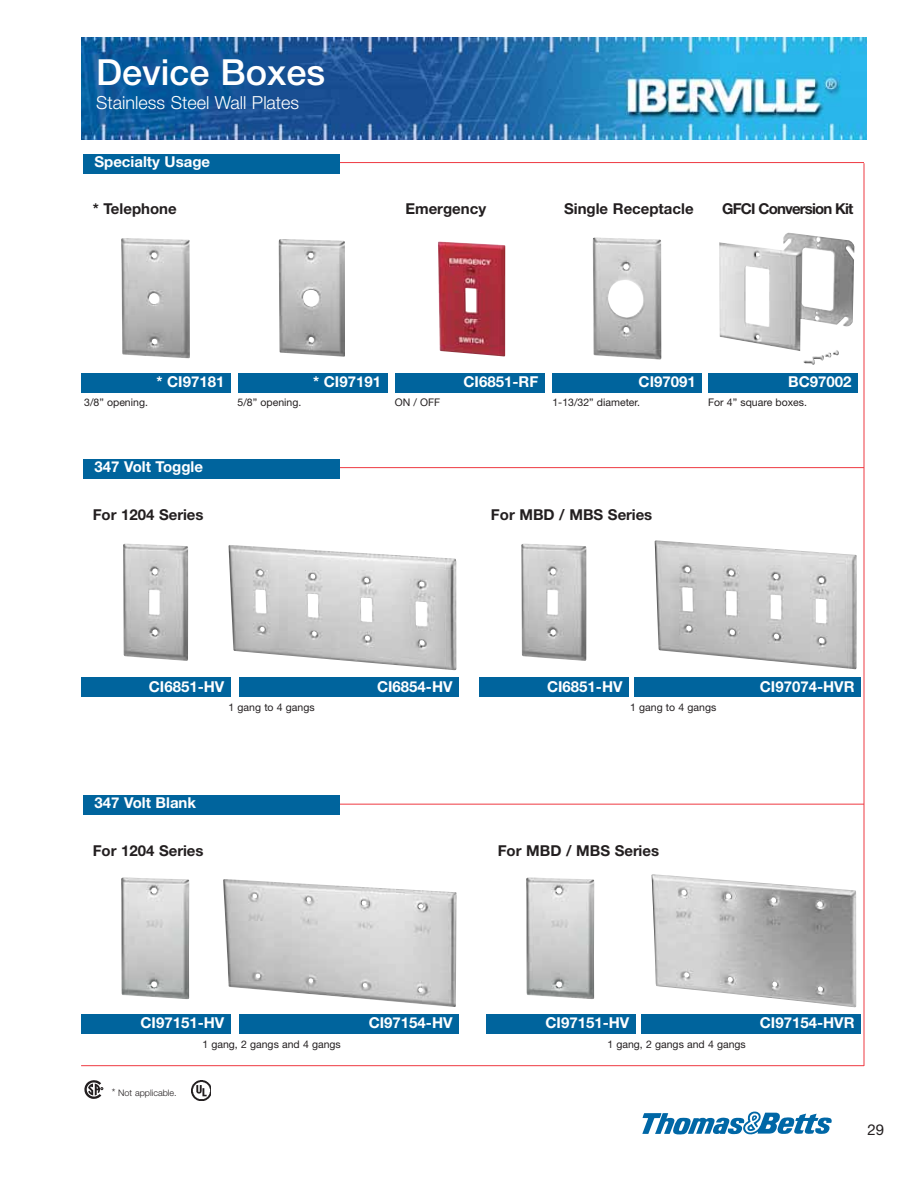
<style>
.page{position:relative;width:918px;height:1188px;background:#fff}
.page>*{position:absolute;margin:0;border:0;box-sizing:border-box;transform-origin:0 0}
.t1{font:500 36px "Helvetica Neue LT Std";color:#fff}
.t2{font:300 18px "Helvetica Neue LT Std";color:#fff}
.t3{font:700 15px "Helvetica Neue LT Std";color:#fff}
.t4{font:700 15px "Helvetica Neue LT Std";color:#231f20}
.t5{font:700 15px "Helvetica Neue LT Std";letter-spacing:-.055em;color:#231f20}
.t6{font:15px "Helvetica Neue LT Std";color:#231f20}
.t7{font:10.5px "Helvetica Neue LT Std";color:#231f20}
.t8{font:300 9px "Helvetica Neue LT Std";color:#231f20}
.s1{font-size:10.5px}
</style>
<div class="page">
<svg style="left:642px;top:1112px;width:190px;height:23px"></svg>
<hr style="left:81px;top:1065px;width:783px;height:1px;background:#ef3a42">
<hr style="left:333px;top:162px;width:531px;height:1px;background:#ef3a42">
<div style="left:83px;top:154px;width:256px;height:19px;background:#00649d"></div>
<div style="left:81px;top:373px;width:150px;height:19px;background:#00649d"></div>
<img style="left:121px;top:238px;width:69px;height:120px">
<div style="left:238px;top:373px;width:149px;height:19px;background:#00649d"></div>
<img style="left:278px;top:239px;width:67px;height:118px">
<div style="left:395px;top:373px;width:150px;height:19px;background:#00649d"></div>
<img style="left:438px;top:242px;width:67px;height:114px">
<div style="left:553px;top:373px;width:149px;height:19px;background:#00649d"></div>
<img style="left:592px;top:237px;width:70px;height:123px">
<div style="left:708px;top:373px;width:150px;height:19px;background:#00649d"></div>
<img style="left:719px;top:233px;width:135px;height:132px">
<img style="left:229px;top:545px;width:227px;height:125px">
<hr style="left:333px;top:467px;width:531px;height:1px;background:#ef3a42">
<div style="left:83px;top:459px;width:256px;height:19px;background:#00649d"></div>
<div style="left:81px;top:677px;width:150px;height:20px;background:#00649d"></div>
<img style="left:123px;top:544px;width:65px;height:117px">
<div style="left:239px;top:677px;width:220px;height:20px;background:#00649d"></div>
<img style="left:655px;top:540px;width:202px;height:130px">
<div style="left:479px;top:677px;width:150px;height:20px;background:#00649d"></div>
<img style="left:521px;top:544px;width:65px;height:117px">
<div style="left:634px;top:677px;width:227px;height:20px;background:#00649d"></div>
<img style="left:223px;top:879px;width:234px;height:128px">
<hr style="left:333px;top:804px;width:531px;height:1px;background:#ef3a42">
<div style="left:83px;top:795px;width:256px;height:20px;background:#00649d"></div>
<div style="left:81px;top:1014px;width:150px;height:20px;background:#00649d"></div>
<img style="left:121px;top:877px;width:69px;height:122px">
<div style="left:239px;top:1014px;width:220px;height:20px;background:#00649d"></div>
<img style="left:652px;top:874px;width:204px;height:133px">
<div style="left:486px;top:1014px;width:150px;height:20px;background:#00649d"></div>
<img style="left:526px;top:877px;width:68px;height:122px">
<div style="left:641px;top:1014px;width:220px;height:20px;background:#00649d"></div>
<img style="left:81px;top:38px;width:786px;height:102px">
<hr style="left:864px;top:163px;width:1px;height:903px;background:#ef3a42">
<svg style="left:84px;top:1080px;width:19px;height:19px"></svg>
<img style="left:191px;top:1081px;width:20px;height:19px">
<h1 class="t1" style="left:96px;top:59px;width:231px">Device Boxes</h1>
<p class="t2" style="left:96px;top:93px;width:205px">Stainless Steel Wall Plates</p>
<p class="t3" style="left:94px;top:156px;width:117px">Specialty Usage</p>
<p class="t4" style="left:93px;top:204px;width:85px">* Telephone</p>
<p class="t4" style="left:405px;top:204px;width:82px">Emergency</p>
<p class="t4" style="left:564px;top:204px;width:131px">Single Receptacle</p>
<p class="t5" style="left:722px;top:204px;width:133px">GFCI Conversion Kit</p>
<p class="t7" style="left:84px;top:399px;width:65px">3/8” opening.</p>
<p class="t3" style="left:156px;top:377px;width:69px">* CI97181</p>
<p class="t7" style="left:238px;top:399px;width:65px">5/8” opening.</p>
<p class="t3" style="left:313px;top:377px;width:69px">* CI97191</p>
<p class="t7" style="left:395px;top:399px;width:47px">ON / OFF</p>
<p class="t3" style="left:464px;top:377px;width:76px">CI6851-RF</p>
<p class="t3" style="left:639px;top:377px;width:59px">CI97091</p>
<p class="t7" style="left:552px;top:399px;width:89px">1-13/32” diameter.</p>
<p class="t3" style="left:788px;top:377px;width:65px">BC97002</p>
<p class="t7" style="left:708px;top:399px;width:100px">For 4” square boxes.</p>
<p class="t3" style="left:95px;top:461px;width:110px">347 Volt Toggle</p>
<p class="t4" style="left:93px;top:509px;width:112px">For 1204 Series</p>
<p class="t4" style="left:491px;top:509px;width:163px">For MBD / MBS Series</p>
<p class="t3" style="left:149px;top:681px;width:77px">CI6851-HV</p>
<p class="t3" style="left:377px;top:681px;width:77px">CI6854-HV</p>
<p class="t7" style="left:229px;top:703px;width:88px">1 gang to 4 gangs</p>
<p class="t3" style="left:95px;top:798px;width:103px">347 Volt Blank</p>
<p class="t3" style="left:547px;top:681px;width:77px">CI6851-HV</p>
<p class="t3" style="left:760px;top:681px;width:96px">CI97074-HVR</p>
<p class="t7" style="left:630px;top:703px;width:88px">1 gang to 4 gangs</p>
<p class="t4" style="left:93px;top:846px;width:112px">For 1204 Series</p>
<p class="t4" style="left:498px;top:846px;width:163px">For MBD / MBS Series</p>
<p class="t3" style="left:140px;top:1018px;width:85px">CI97151-HV</p>
<p class="t3" style="left:369px;top:1018px;width:85px">CI97154-HV</p>
<p class="t8" style="left:112px;top:1087px;width:66px"><span class="s1">*</span> Not applicable.</p>
<p class="t7" style="left:202px;top:1040px;width:140px">1 gang, 2 gangs and 4 gangs</p>
<p class="t3" style="left:545px;top:1018px;width:85px">CI97151-HV</p>
<p class="t3" style="left:760px;top:1018px;width:96px">CI97154-HVR</p>
<p class="t7" style="left:607px;top:1040px;width:140px">1 gang, 2 gangs and 4 gangs</p>
<p class="t6" style="left:868px;top:1125px;width:18px">29</p>
</div>
